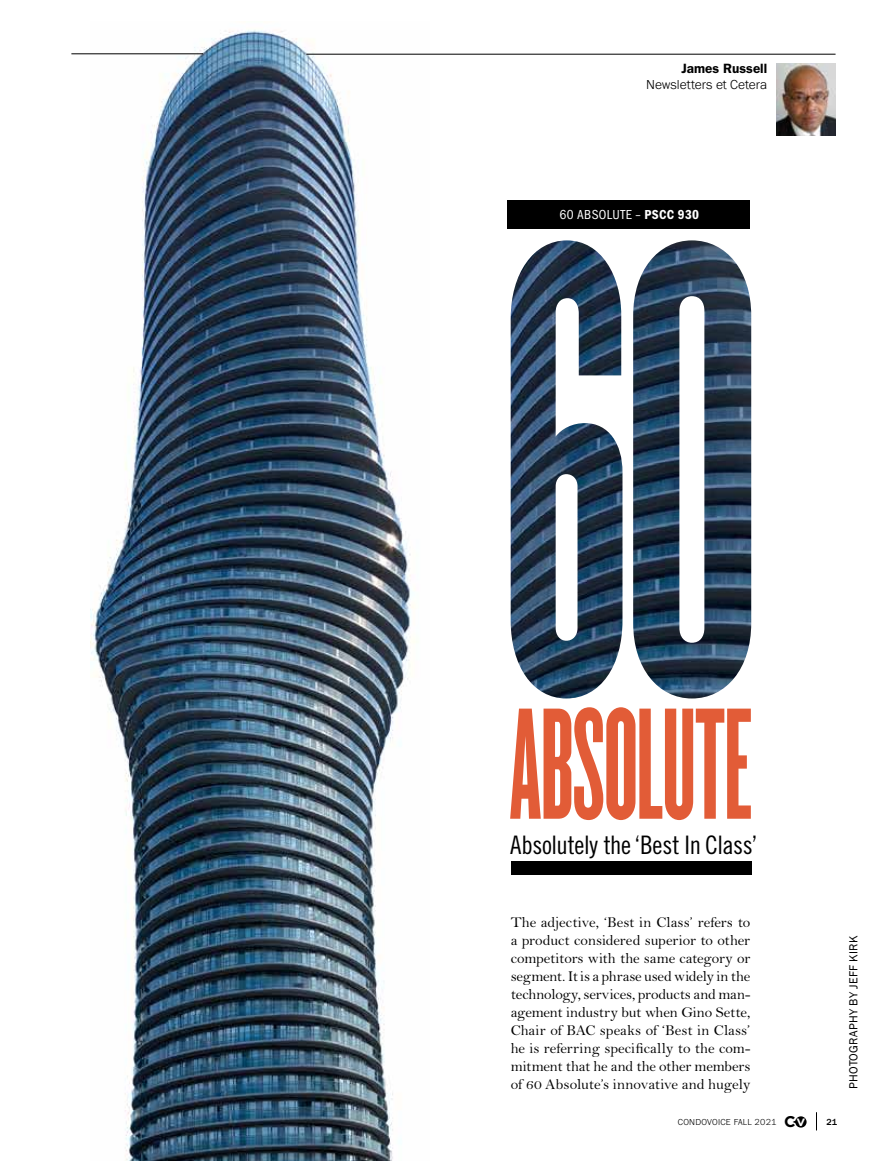
<style>
.page{position:relative;width:891px;height:1161px;background:#fff}
.page>*{position:absolute;margin:0;border:0;box-sizing:border-box;transform-origin:0 0}
.t1{font:165.3px "Knockout HTF66 Full Flyweight";letter-spacing:-.005em;color:#e25c37;scale:.89 1}
.t2{font:25.5px "Trade Gothic Cond Eighteen";letter-spacing:-.015em;color:#000}
.t3{font:15px/18px "Bell";letter-spacing:-.01em;color:#000;text-align:justify}
.t4{font:300 13.5px "Franklin Gothic URW";letter-spacing:-.005em;color:#000}
.t5{font:condensed 13.5px "Franklin Gothic";letter-spacing:.025em;color:#fff}
.t6{font:600 13.5px "Franklin Gothic";color:#000}
.t7{font:12px "Franklin Gothic";letter-spacing:.02em;color:#000}
.t8{font:300 9px "Franklin Gothic URW";letter-spacing:.03em;color:#000}
.t9{font:500 9px "Franklin Gothic";color:#000}
.s1{font-weight:600}
.s2{font-family:"Gotham";font-weight:700;font-size:15.45px}
.s3{font-family:"Gotham";font-weight:700;font-size:10.65px;color:#fff}
</style>
<div class="page">
<svg style="left:793px;top:1116px;width:14px;height:12px"></svg>
<svg style="left:816px;top:1112px;width:1px;height:18px"></svg>
<img style="left:91px;top:30px;width:339px;height:1131px">
<img style="left:776px;top:64px;width:60px;height:71px">
<hr style="left:306px;top:54px;width:530px;height:1px;background:#000">
<hr style="left:71px;top:54px;width:132px;height:1px;background:#000">
<div style="left:507px;top:201px;width:243px;height:28px;background:#000"></div>
<div style="left:511px;top:862px;width:240px;height:13px;background:#000"></div>
<img style="left:511px;top:240px;width:240px;height:459px">
<p class="t6" style="left:681px;top:60px;width:87px">James Russell</p>
<p class="t4" style="left:646px;top:76px;width:122px">Newsletters et Cetera</p>
<p class="t5" style="left:560px;top:207px;width:141px">60 ABSOLUTE – <span class="s1">PSCC 930</span></p>
<h1 class="t1" style="left:510px;top:682px;width:273px">ABSOLUTE</h1>
<h2 class="t2" style="left:510px;top:830px;width:249px">Absolutely the ‘Best In Class’</h2>
<p class="t3" style="left:511px;top:913px;width:241px">The adjective, ‘Best in Class’ refers to a product considered superior to other competitors with the same category or segment. It is a phrase used widely in the technology, services, products and man&shy;agement industry but when Gino Sette, Chair of BAC speaks of ‘Best in Class’ he is referring specifically to the com&shy;mitment that he and the other members of 60 Absolute’s innovative and hugely</p>
<p class="t8" style="left:678px;top:1116px;width:129px">CONDOVOICE FALL 2021 <span class="s2">C</span><span class="s3">V</span></p>
<p class="t9" style="left:826px;top:1116px;width:12px">21</p>
<p class="t7" style="left:846px;top:1089px;width:155px;rotate:-90deg">PHOTOGRAPHY BY JEFF KIRK</p>
</div>
